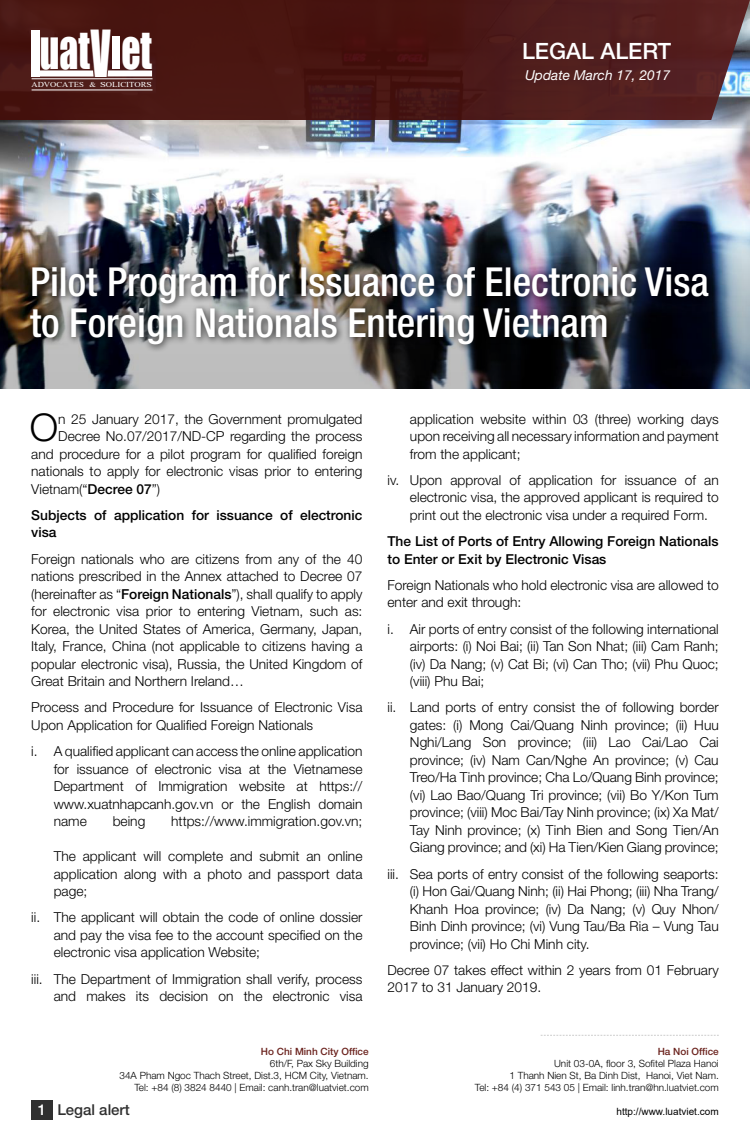
<style>
.page{position:relative;width:750px;height:1125px;background:#fff}
.page>*{position:absolute;margin:0;border:0;box-sizing:border-box;transform-origin:0 0}
.t1{font:49.38px "Impact";color:#fff;scale:.76 1}
.t2{font:500 condensed 40px/41.2px "Helvetica Neue LT Std";color:#fff}
.t3{font:300 38.25px "Helvetica Neue LT Std";color:#000}
.t4{font:500 22.5px "Helvetica Neue LT Std";color:#fff}
.t5{font:500 15px "Helvetica Neue LT Std";color:#303030}
.t6{font:300 13.75px/17.5px "Helvetica Neue LT Std";color:#000;text-align:justify}
.t7{font:500 13.75px/17.5px "Helvetica Neue LT Std";color:#000}
.t8{font:italic 13.75px "Helvetica Neue LT Std";color:#fff}
.t9{font:300 10px/12px "Helvetica Neue LT Std";color:#000;text-align:right}
.t10{font:500 10px "Helvetica Neue LT Std";color:#6b231e}
.t11{font:10px "Arial";color:#000}
.t12{font:7.5px "Times New Roman";color:#fff;scale:1.15 1}
.s1{font-size:59.5px}
.s2{font-weight:500}
.s3{color:#fff}
</style>
<div class="page">
<img style="left:0;top:120px;width:750px;height:109px">
<svg style="left:0;top:0;width:750px;height:120px;background:#4d1c1a"></svg>
<div style="left:31px;top:30px;width:8px;height:47px;background:#fff"></div>
<svg style="left:39px;top:70px;width:55px;height:7px"></svg>
<svg style="left:108px;top:70px;width:44px;height:6px"></svg>
<div style="left:112px;top:36px;width:8px;height:33px;background:#fff"></div>
<hr style="left:32px;top:78px;width:120px;height:1px;background:#fff">
<hr style="left:32px;top:89px;width:120px;height:1px;background:#fff">
<div style="left:31px;top:1100px;width:21px;height:19px;background:#303030"></div>
<img style="left:0;top:229px;width:750px;height:160px">
<div style="left:25px;top:261px;width:692px;height:92px;background:#000;opacity:.75"></div>
<svg style="left:541px;top:1035px;width:178px;height:1px"></svg>
<h1 class="t1" style="left:40px;top:11px;width:149px">uat<span class="s1">V</span> et</h1>
<p class="t12" style="left:31px;top:79px;width:106px">ADVOCATES &amp; SOLICITORS</p>
<h3 class="t4" style="left:522px;top:37px;width:151px">LEGAL ALERT</h3>
<p class="t8" style="left:525px;top:66px;width:146px">Update March 17, 2017</p>
<h2 class="t2" style="left:30px;top:261px;width:680px">Pilot Program for Issuance of Electronic Visa to Foreign Nationals Entering Vietnam</h2>
<h3 class="t3" style="left:30px;top:404px;width:30px">O</h3>
<p class="t6" style="left:58px;top:410px;width:306px">n 25 January 2017, the Government promulgated</p>
<p class="t6" style="left:58px;top:427px;width:306px">Decree No.07/2017/ND-CP regarding the process</p>
<p class="t6" style="left:31px;top:445px;width:333px">and procedure for a pilot program for qualified foreign</p>
<p class="t6" style="left:31px;top:462px;width:333px">nationals to apply for electronic visas prior to entering</p>
<p class="t6" style="left:31px;top:480px;width:130px">Vietnam(“<span class="s2">Decree 07</span>”)</p>
<p class="t7" style="left:31px;top:506px;width:333px">Subjects of application for issuance of electronic visa</p>
<p class="t6" style="left:31px;top:550px;width:333px">Foreign nationals who are citizens from any of the 40 nations prescribed in the Annex attached to Decree 07 (hereinafter as “<span class="s2">Foreign Nationals</span>”), shall qualify to apply for electronic visa prior to entering Vietnam, such as:<br>Korea, the United States of America, Germany, Japan, Italy, France, China (not applicable to citizens having a popular electronic visa), Russia, the United Kingdom of Great Britain and Northern Ireland…</p>
<p class="t6" style="left:31px;top:698px;width:333px">Process and Procedure for Issuance of Electronic Visa<br>Upon Application for Qualified Foreign Nationals</p>
<p class="t6" style="left:54px;top:742px;width:310px;text-indent:-22px">i. A qualified applicant can access the online application for issuance of electronic visa at the Vietnamese Department of Immigration website at https:// www.xuatnhapcanh.gov.vn or the English domain name</p>
<p class="t6" style="left:113px;top:812px;width:34px">being</p>
<p class="t6" style="left:171px;top:812px;width:193px">https://www.immigration.gov.vn;</p>
<p class="t6" style="left:54px;top:847px;width:310px">The applicant will complete and submit an online application along with a photo and passport data page;</p>
<p class="t6" style="left:54px;top:908px;width:310px;text-indent:-22px">ii. The applicant will obtain the code of online dossier and pay the visa fee to the account specified on the electronic visa application Website;</p>
<p class="t6" style="left:31px;top:970px;width:333px;text-align:right">iii. The Department of Immigration shall verify, process and makes its decision on the electronic visa</p>
<p class="t10" style="left:261px;top:1045px;width:109px">Ho Chi Minh City Office</p>
<p class="t9" style="left:120px;top:1057px;width:251px">6th/F, Pax Sky Building<br>34A Pham Ngoc Thach Street, Dist.3, HCM City, Vietnam.<br>Tel: +84 (8) 3824 8440 | Email: canh.tran@luatviet.com</p>
<p class="t5" style="left:38px;top:1101px;width:94px"><span class="s3">1</span> Legal alert</p>
<p class="t6" style="left:410px;top:410px;width:310px">application website within 03 (three) working days upon receiving all necessary information and payment from the applicant;</p>
<p class="t6" style="left:410px;top:471px;width:310px;text-indent:-22px">iv. Upon approval of application for issuance of an electronic visa, the approved applicant is required to print out the electronic visa under a required Form.</p>
<p class="t7" style="left:387px;top:532px;width:333px">The List of Ports of Entry Allowing Foreign Nationals to Enter or Exit by Electronic Visas</p>
<p class="t6" style="left:387px;top:576px;width:333px">Foreign Nationals who hold electronic visa are allowed to enter and exit through:</p>
<p class="t6" style="left:410px;top:620px;width:310px;text-indent:-22px">i. Air ports of entry consist of the following international airports: (i) Noi Bai; (ii) Tan Son Nhat; (iii) Cam Ranh; (iv) Da Nang; (v) Cat Bi; (vi) Can Tho; (vii) Phu Quoc; (viii) Phu Bai;</p>
<p class="t6" style="left:410px;top:699px;width:310px;text-indent:-22px">ii. Land ports of entry consist the of following border gates: (i) Mong Cai/Quang Ninh province; (ii) Huu Nghi/Lang Son province; (iii) Lao Cai/Lao Cai province; (iv) Nam Can/Nghe An province; (v) Cau Treo/Ha Tinh province; Cha Lo/Quang Binh province; (vi) Lao Bao/Quang Tri province; (vii) Bo Y/Kon Tum province; (viii) Moc Bai/Tay Ninh province; (ix) Xa Mat/ Tay Ninh province; (x) Tinh Bien and Song Tien/An Giang province; and (xi) Ha Tien/Kien Giang province;</p>
<p class="t6" style="left:410px;top:865px;width:310px;text-indent:-22px">iii. Sea ports of entry consist of the following seaports: (i) Hon Gai/Quang Ninh; (ii) Hai Phong; (iii) Nha Trang/ Khanh Hoa province; (iv) Da Nang; (v) Quy Nhon/ Binh Dinh province; (vi) Vung Tau/Ba Ria – Vung Tau province; (vii) Ho Chi Minh city.</p>
<p class="t6" style="left:387px;top:961px;width:333px">Decree 07 takes effect within 2 years from 01 February<br>2017 to 31 January 2019.</p>
<p class="t10" style="left:658px;top:1045px;width:63px">Ha Noi Office</p>
<p class="t9" style="left:475px;top:1057px;width:245px">Unit 03-0A, floor 3, Sofitel Plaza Hanoi<br>1 Thanh Nien St, Ba Dinh Dist, Hanoi, Viet Nam.<br>Tel: +84 (4) 371 543 05 | Email: linh.tran@hn.luatviet.com</p>
<p class="t11" style="left:616px;top:1105px;width:104px">http://www.luatviet.com</p>
</div>
